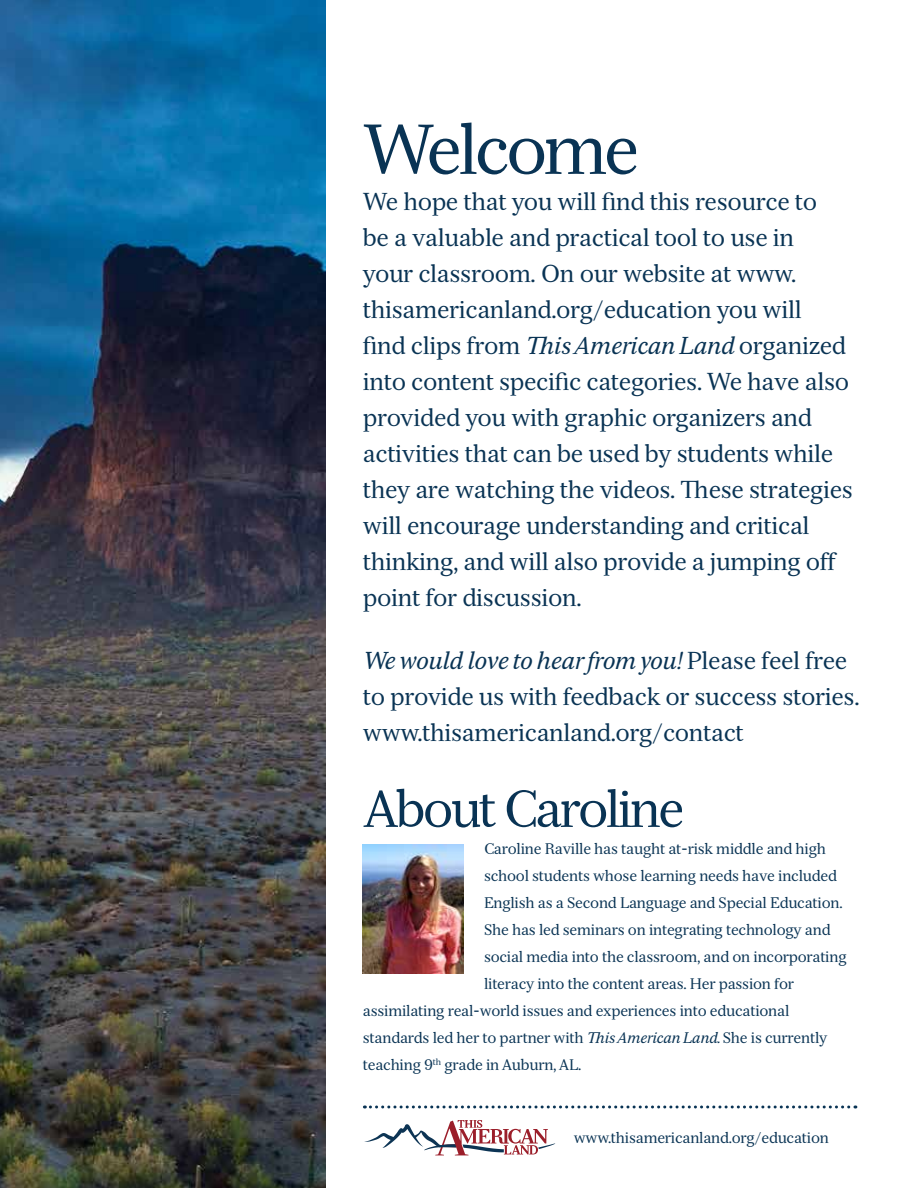
<style>
.page{position:relative;width:918px;height:1188px;background:#fff}
.page>*{position:absolute;margin:0;border:0;box-sizing:border-box;transform-origin:0 0}
.t1{font:69px "Serif 12 Beta";letter-spacing:-.06em;color:#093354}
.t2{font:51px "Serif 12 Beta";letter-spacing:-.06em;color:#093354}
.t3{font:24px/36px "Serif 12 Beta";letter-spacing:-.02em;color:#093354}
.t4{font:15px "Serif 12 Beta";letter-spacing:-.02em;color:#093354}
.s1{font-style:italic}
</style>
<div class="page">
<img style="left:0;top:0;width:325px;height:1188px">
<img style="left:363px;top:845px;width:101px;height:128px">
<svg style="left:364px;top:1120px;width:192px;height:35px"></svg>
<svg style="left:364px;top:1106px;width:492px;height:2px"></svg>
<h1 class="t1" style="left:363px;top:108px;width:278px">Welcome</h1>
<p class="t3" style="left:363px;top:183px;width:492px">We hope that you will find this resource to<br>be a valuable and practical tool to use in<br>your classroom. On our website at www. thisamericanland.org/education you will<br>find clips from <span class="s1">This American Land</span> organized into content specific categories. We have also provided you with graphic organizers and activities that can be used by students while they are watching the videos. These strategies will encourage understanding and critical thinking, and will also provide a jumping off point for discussion.</p>
<p class="t3" style="left:363px;top:642px;width:498px"><span class="s1">We would love to hear from you!</span>Please feel free to provide us with feedback or success stories. www.thisamericanland.org/contact</p>
<h2 class="t2" style="left:363px;top:778px;width:323px">About Caroline</h2>
<p class="t4" style="left:484px;top:840px;width:343px">Caroline Raville has taught at-risk middle and high</p>
<p class="t4" style="left:484px;top:867px;width:355px">school students whose learning needs have included</p>
<p class="t4" style="left:484px;top:894px;width:360px">English as a Second Language and Special Education.</p>
<p class="t4" style="left:484px;top:921px;width:348px">She has led seminars on integrating technology and</p>
<p class="t4" style="left:484px;top:948px;width:364px">social media into the classroom, and on incorporating</p>
<p class="t4" style="left:484px;top:975px;width:312px">literacy into the content areas. Her passion for</p>
<p class="t4" style="left:363px;top:1002px;width:428px">assimilating real-world issues and experiences into educational</p>
<p class="t4" style="left:363px;top:1029px;width:466px">standards led her to partner with <span class="s1">This American Land.</span> She is currently</p>
<p class="t4" style="left:363px;top:1056px;width:220px">teaching 9<sup>th</sup> grade in Auburn, AL.</p>
<p class="t4" style="left:574px;top:1129px;width:257px">www.thisamericanland.org/education</p>
</div>
